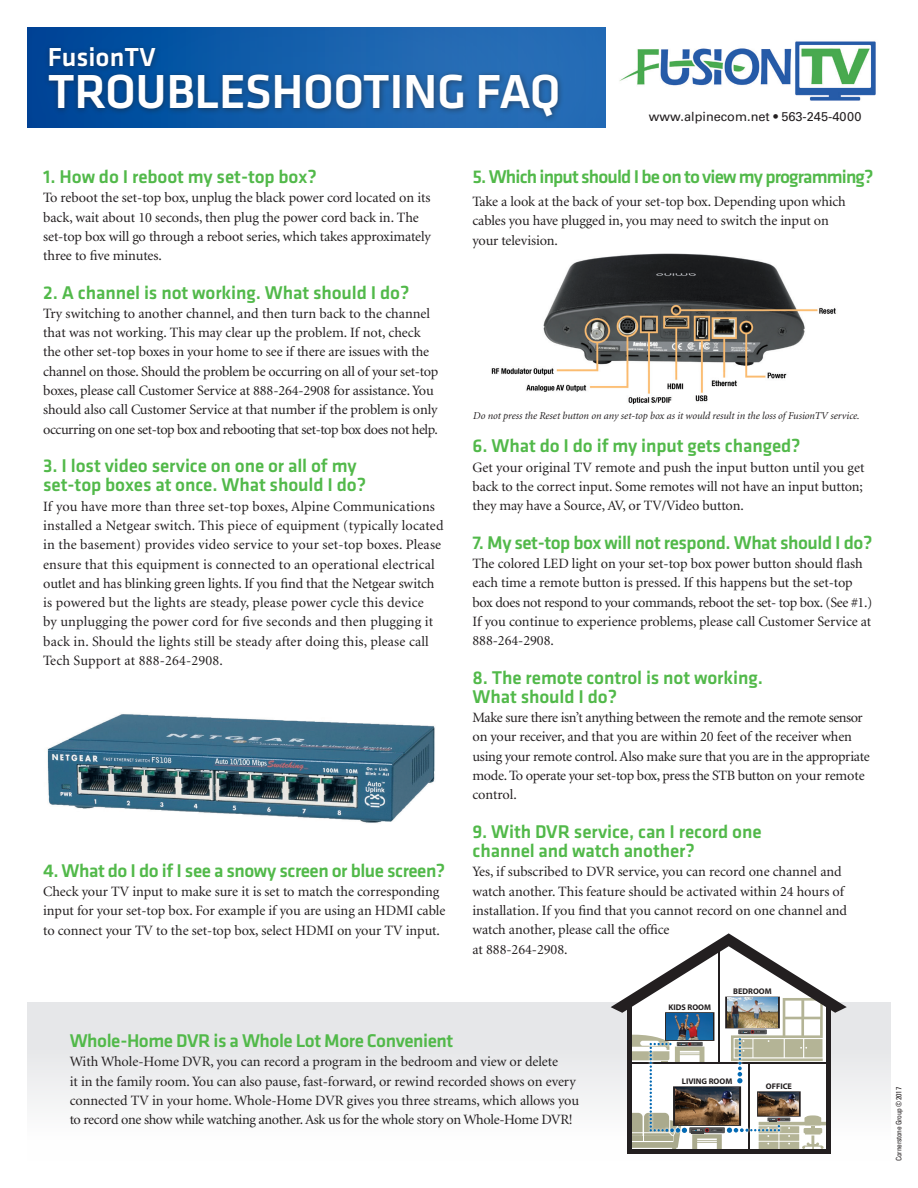
<style>
.page{position:relative;width:918px;height:1188px;background:#fff}
.page>*{position:absolute;margin:0;border:0;box-sizing:border-box;transform-origin:0 0}
.t1{font:500 49.5px "Klavika";letter-spacing:-.01em;color:#fff}
.t2{font:500 27px "Klavika";color:#fff}
.Omnitel_body_copy{font:500 19.2px "Klavika";letter-spacing:-.005em;color:#52b94a}
.Omnitel_body_copy-2{font:500 19.2px "Klavika";letter-spacing:-.025em;color:#52b94a}
.Omnitel_body_copy-3{font:500 19.2px "Klavika";letter-spacing:-.045em;color:#52b94a}
.Omnitel_body_copy-4{font:14.25px/19.2px "Minion";letter-spacing:-.005em;color:#231f20}
.Omnitel_body_copy-5{font:14.25px/19.2px "Minion";letter-spacing:-.025em;color:#231f20}
.t3{font:12.75px "Univers";color:#231f20}
.Omnitel_body_copy-6{font:italic 10.5px "Minion";letter-spacing:-.005em;color:#231f20}
.t4{font:700 8.25px "Myriad Pro";color:#231f20}
.PC_copyright{font:condensed 7.5px "Univers";letter-spacing:-.035em;color:#231f20}
</style>
<div class="page">
<img style="left:47px;top:714px;width:388px;height:109px">
<img style="left:491px;top:253px;width:345px;height:152px">
<div style="left:26px;top:26px;width:580px;height:103px;background:#0a70b9;opacity:.9"></div>
<img style="left:619px;top:41px;width:257px;height:60px">
<div style="left:27px;top:1002px;width:864px;height:159px;background:linear-gradient(to bottom,#e0e2e4,#fff)"></div>
<hr style="left:628px;top:1150px;width:202px;height:4px;background:#231f20">
<svg style="left:611px;top:933px;width:236px;height:217px"></svg>
<img style="left:667px;top:1013px;width:45px;height:27px">
<img style="left:676px;top:1088px;width:62px;height:37px">
<img style="left:759px;top:1092px;width:40px;height:24px">
<img style="left:727px;top:998px;width:51px;height:29px">
<div style="left:44px;top:42px;width:521px;height:81px;background:#231f20;opacity:.5"></div>
<p class="t2" style="left:48px;top:39px;width:110px">FusionTV</p>
<p class="t1" style="left:48px;top:58px;width:514px">TROUBLESHOOTING FAQ</p>
<p class="t3" style="left:649px;top:109px;width:214px">www.alpinecom.net • 563-245-4000</p>
<p class="Omnitel_body_copy" style="left:43px;top:164px;width:275px">1. How do I reboot my set-top box?</p>
<p class="Omnitel_body_copy-4" style="left:43px;top:189px;width:389px">To reboot the set-top box, unplug the black power cord located on its back, wait about 10 seconds, then plug the power cord back in. The set-top box will go through a reboot series, which takes approximately three to five minutes.</p>
<p class="Omnitel_body_copy" style="left:43px;top:279px;width:368px">2. A channel is not working. What should I do?</p>
<p class="Omnitel_body_copy-4" style="left:43px;top:304px;width:397px">Try switching to another channel, and then turn back to the channel that was not working. This may clear up the problem. If not, check the other set-top boxes in your home to see if there are issues with the channel on those. Should the problem be occurring on all of your set-top boxes, please call Customer Service at 888-264-2908 for assistance. You should also call Customer Service at that number if the problem is only occurring on one set-top box and rebooting that set-top box does not help.</p>
<p class="Omnitel_body_copy" style="left:43px;top:453px;width:315px">3. I lost video service on one or all of my</p>
<p class="Omnitel_body_copy" style="left:43px;top:472px;width:324px">set-top boxes at once. What should I do?</p>
<p class="Omnitel_body_copy-4" style="left:43px;top:497px;width:402px">If you have more than three set-top boxes, Alpine Communications installed a Netgear switch. This piece of equipment (typically located in the basement) provides video service to your set-top boxes. Please ensure that this equipment is connected to an operational electrical outlet and has blinking green lights. If you find that the Netgear switch is powered but the lights are steady, please power cycle this device<br>by unplugging the power cord for five seconds and then plugging it back in. Should the lights still be steady after doing this, please call Tech Support at 888-264-2908.</p>
<p class="Omnitel_body_copy-2" style="left:43px;top:858px;width:404px">4. What do I do if I see a snowy screen or blue screen?</p>
<p class="Omnitel_body_copy-4" style="left:43px;top:883px;width:404px">Check your TV input to make sure it is set to match the corresponding input for your set-top box. For example if you are using an HDMI cable to connect your TV to the set-top box, select HDMI on your TV input.</p>
<p class="Omnitel_body_copy-3" style="left:472px;top:164px;width:403px">5. Which input should I be on to view my programming?</p>
<p class="Omnitel_body_copy-4" style="left:472px;top:192px;width:375px">Take a look at the back of your set-top box. Depending upon which cables you have plugged in, you may need to switch the input on</p>
<p class="Omnitel_body_copy-4" style="left:472px;top:231px;width:87px">your television.</p>
<p class="Omnitel_body_copy-6" style="left:473px;top:411px;width:388px">Do not press the Reset button on any set-top box as it would result in the loss of FusionTV service.</p>
<p class="Omnitel_body_copy" style="left:472px;top:433px;width:330px">6. What do I do if my input gets changed?</p>
<p class="Omnitel_body_copy-4" style="left:472px;top:458px;width:393px;text-align:justify">Get your original TV remote and push the input button until you get back to the correct input. Some remotes will not have an input button; they may have a Source, AV, or TV/Video button.</p>
<p class="Omnitel_body_copy-2" style="left:472px;top:529px;width:401px">7. My set-top box will not respond. What should I do?</p>
<p class="Omnitel_body_copy-4" style="left:472px;top:554px;width:401px">The colored LED light on your set-top box power button should flash each time a remote button is pressed. If this happens but the set-top box does not respond to your commands, reboot the set- top box. (See #1.)<br>If you continue to experience problems, please call Customer Service at 888-264-2908.</p>
<p class="Omnitel_body_copy" style="left:472px;top:664px;width:292px">8. The remote control is not working.</p>
<p class="Omnitel_body_copy" style="left:472px;top:684px;width:146px">What should I do?</p>
<p class="Omnitel_body_copy-5" style="left:472px;top:709px;width:399px">Make sure there isn’t anything between the remote and the remote sensor on your receiver, and that you are within 20 feet of the receiver when using your remote control. Also make sure that you are in the appropriate mode. To operate your set-top box, press the STB button on your remote control.</p>
<p class="Omnitel_body_copy" style="left:472px;top:818px;width:291px">9. With DVR service, can I record one</p>
<p class="Omnitel_body_copy" style="left:472px;top:838px;width:224px">channel and watch another?</p>
<p class="Omnitel_body_copy-4" style="left:472px;top:863px;width:376px">Yes, if subscribed to DVR service, you can record one channel and watch another. This feature should be activated within 24 hours of installation. If you find that you cannot record on one channel and watch another, please call the office</p>
<p class="Omnitel_body_copy-4" style="left:472px;top:941px;width:97px">at 888-264-2908.</p>
<p class="t4" style="left:668px;top:1002px;width:44px">KIDS ROOM</p>
<p class="t4" style="left:733px;top:986px;width:40px">BEDROOM</p>
<p class="Omnitel_body_copy-2" style="left:70px;top:1028px;width:385px">Whole-Home DVR is a Whole Lot More Convenient</p>
<p class="Omnitel_body_copy-4" style="left:70px;top:1053px;width:490px">With Whole-Home DVR, you can record a program in the bedroom and view or delete</p>
<p class="Omnitel_body_copy-4" style="left:70px;top:1072px;width:511px">it in the family room. You can also pause, fast-forward, or rewind recorded shows on every connected TV in your home. Whole-Home DVR gives you three streams, which allows you to record one show while watching another. Ask us for the whole story on Whole-Home DVR!</p>
<p class="t4" style="left:682px;top:1076px;width:52px">LIVING ROOM</p>
<p class="t4" style="left:766px;top:1081px;width:28px">OFFICE</p>
<p class="PC_copyright" style="left:894px;top:1161px;width:75px;rotate:-90deg">Cornerstone Group © 2017</p>
</div>
